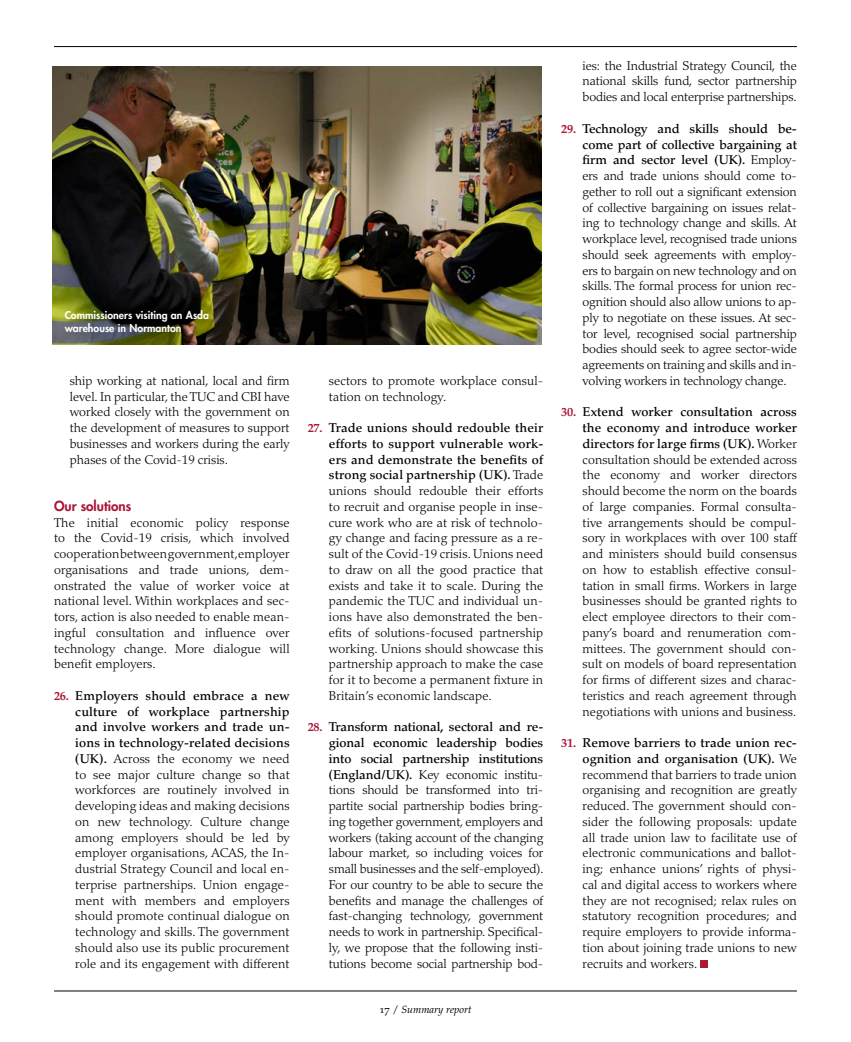
<style>
.page{position:relative;width:851px;height:1042px;background:#fff}
.page>*{position:absolute;margin:0;border:0;box-sizing:border-box;transform-origin:0 0}
.t1{font:800 13.5px "Futura Std";color:#ab1737}
.t2{font:300 12.75px/15.8px "Palatino LT Std";letter-spacing:.005em;color:#000;text-align:justify}
.t3{font:800 10.5px/13.5px "Futura Std";color:#fff}
.t4{font:italic 10.5px "Palatino LT Std";color:#000}
.s1{font-weight:700;font-size:12.3px;color:#ab1737}
.s2{font-weight:500}
.s3{font-style:normal}
</style>
<div class="page">
<hr style="left:54px;top:46px;width:742px;height:1px;background:#000">
<hr style="left:54px;top:990px;width:742px;height:1px;background:#000">
<div style="left:700px;top:960px;width:7px;height:7px;background:#ab1737"></div>
<img style="left:52px;top:67px;width:489px;height:277px">
<div style="left:64px;top:309px;width:151px;height:30px;background:#000;opacity:.09"></div>
<p class="t3" style="left:65px;top:308px;width:146px">Commissioners visiting an Asda warehouse in Normanton</p>
<p class="t2" style="left:70px;top:373px;width:221px">ship working at national, local and firm level. In particular, the TUC and CBI have worked closely with the government on the development of measures to support businesses and workers during the early phases of the Covid-19 crisis.</p>
<p class="t1" style="left:54px;top:497px;width:79px">Our solutions</p>
<p class="t2" style="left:54px;top:515px;width:237px">The initial economic policy response to the Covid-19 crisis, which involved cooperation between government, employer organisations and trade unions, dem&shy;onstrated the value of worker voice at national level. Within workplaces and sec&shy;tors, action is also needed to enable mean&shy;ingful consultation and influence over technology change. More dialogue will benefit employers.</p>
<p class="t2" style="left:75px;top:688px;width:216px;text-indent:-21px"><span class="s1">26.</span> <span class="s2">Employers should embrace a new culture of workplace partnership and involve workers and trade un&shy;ions in technology-related decisions (UK).</span> Across the economy we need to see major culture change so that workforces are routinely involved in developing ideas and making decisions on new technology. Culture change among employers should be led by employer organisations, ACAS, the In&shy;dustrial Strategy Council and local en&shy;terprise partnerships. Union engage&shy;ment with members and employers should promote continual dialogue on technology and skills. The government should also use its public procurement role and its engagement with different</p>
<p class="t2" style="left:329px;top:373px;width:216px">sectors to promote workplace consul&shy;tation on technology.</p>
<p class="t2" style="left:329px;top:420px;width:216px;text-indent:-21px"><span class="s1">27.</span> <span class="s2">Trade unions should redouble their efforts to support vulnerable work&shy;ers and demonstrate the benefits of strong social partnership (UK).</span> Trade unions should redouble their efforts to recruit and organise people in inse&shy;cure work who are at risk of technolo&shy;gy change and facing pressure as a re&shy;sult of the Covid-19 crisis. Unions need to draw on all the good practice that exists and take it to scale. During the pandemic the TUC and individual un&shy;ions have also demonstrated the ben&shy;efits of solutions-focused partnership working. Unions should showcase this partnership approach to make the case for it to become a permanent fixture in Britain’s economic landscape.</p>
<p class="t2" style="left:329px;top:719px;width:216px;text-indent:-21px"><span class="s1">28.</span> <span class="s2">Transform national, sectoral and re&shy;gional economic leadership bodies into social partnership institutions (England/UK).</span> Key economic institu&shy;tions should be transformed into tri&shy;partite social partnership bodies bring&shy;ing together government, employers and workers (taking account of the changing labour market, so including voices for small businesses and the self-employed).<br>For our country to be able to secure the benefits and manage the challenges of fast-changing technology, government needs to work in partnership. Specifical&shy;ly, we propose that the following insti&shy;tutions become social partnership bod-</p>
<p class="t4" style="left:379px;top:1004px;width:94px"><span class="s3">17 /</span> Summary report</p>
<p class="t2" style="left:582px;top:58px;width:216px">ies: the Industrial Strategy Council, the national skills fund, sector partnership bodies and local enterprise partnerships.</p>
<p class="t2" style="left:582px;top:121px;width:216px;text-indent:-21px"><span class="s1">29.</span> <span class="s2">Technology and skills should be&shy;come part of collective bargaining at firm and sector level (UK).</span> Employ&shy;ers and trade unions should come to&shy;gether to roll out a significant extension of collective bargaining on issues relat&shy;ing to technology change and skills. At workplace level, recognised trade unions should seek agreements with employ&shy;ers to bargain on new technology and on skills. The formal process for union rec&shy;ognition should also allow unions to ap&shy;ply to negotiate on these issues. At sec&shy;tor level, recognised social partnership bodies should seek to agree sector-wide agreements on training and skills and in&shy;volving workers in technology change.</p>
<p class="t2" style="left:582px;top:404px;width:216px;text-indent:-21px"><span class="s1">30.</span> <span class="s2">Extend worker consultation across the economy and introduce worker directors for large firms (UK).</span> Worker consultation should be extended across the economy and worker directors should become the norm on the boards of large companies. Formal consulta&shy;tive arrangements should be compul&shy;sory in workplaces with over 100 staff and ministers should build consensus on how to establish effective consul&shy;tation in small firms. Workers in large businesses should be granted rights to elect employee directors to their com&shy;pany’s board and renumeration com&shy;mittees. The government should con&shy;sult on models of board representation for firms of different sizes and charac&shy;teristics and reach agreement through negotiations with unions and business.</p>
<p class="t2" style="left:582px;top:735px;width:216px;text-indent:-21px"><span class="s1">31.</span> <span class="s2">Remove barriers to trade union rec&shy;ognition and organisation (UK).</span> We recommend that barriers to trade union organising and recognition are greatly reduced. The government should con&shy;sider the following proposals: update all trade union law to facilitate use of electronic communications and ballot&shy;ing; enhance unions’ rights of physi&shy;cal and digital access to workers where they are not recognised; relax rules on statutory recognition procedures; and require employers to provide informa&shy;tion about joining trade unions to new recruits and workers.</p>
</div>
